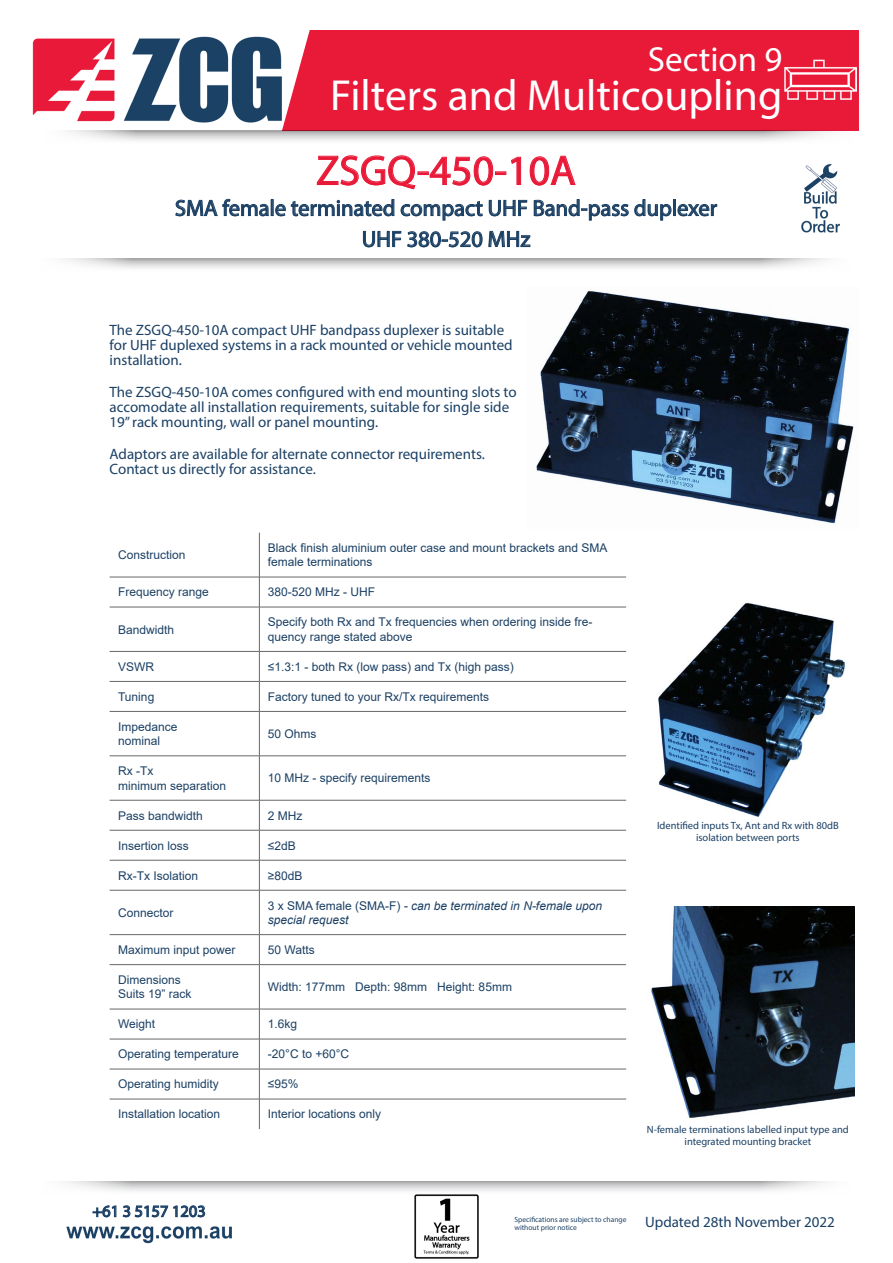
<style>
.page{position:relative;width:893px;height:1263px;background:#fff}
.page>*{position:absolute;margin:0;border:0;box-sizing:border-box;transform-origin:0 0}
.t1{font:43.65px "Myriad Pro";color:#fff}
.t2{font:42px "Myriad Pro";color:#e91938}
.t3{font:34.95px "Myriad Pro";color:#fff}
.t4{font:22.5px "Myriad Pro";color:#1b4064}
.t5{font:16.5px "Myriad Pro";color:#1b4064}
.t6{font:15px/15px "Myriad Pro";color:#1b4064}
.t7{font:12px/14.4px "Arial";color:#1b4064}
.t8{font:italic 12px/14.4px "Arial";color:#1b4064}
.t9{font:10.5px/12.6px "Myriad Pro";color:#1b4064;text-align:center}
.t10{font:7.5px "Myriad Pro";color:#1b4064}
.s1{font-style:normal}
</style>
<div class="page">
<img style="left:66px;top:1226px;width:166px;height:17px">
<svg style="left:92px;top:1205px;width:114px;height:13px"></svg>
<svg style="left:64px;top:1181px;width:764px;height:10px"></svg>
<svg style="left:65px;top:259px;width:762px;height:10px"></svg>
<div style="left:273px;top:30px;width:586px;height:101px;background:#e91938"></div>
<svg style="left:68px;top:131px;width:764px;height:10px"></svg>
<svg style="left:175px;top:198px;width:94px;height:19px"></svg>
<div style="left:271px;top:199px;width:3px;height:17px;border:1px solid #1b4064"></div>
<svg style="left:275px;top:155px;width:442px;height:93px"></svg>
<hr style="left:110px;top:577px;width:149px;height:1px;background:#67676a">
<hr style="left:110px;top:607px;width:149px;height:1px;background:#67676a">
<hr style="left:110px;top:651px;width:149px;height:1px;background:#67676a">
<hr style="left:110px;top:681px;width:149px;height:1px;background:#67676a">
<hr style="left:110px;top:711px;width:149px;height:1px;background:#67676a">
<hr style="left:110px;top:755px;width:149px;height:1px;background:#67676a">
<hr style="left:110px;top:800px;width:149px;height:1px;background:#67676a">
<hr style="left:110px;top:830px;width:149px;height:1px;background:#67676a">
<hr style="left:110px;top:860px;width:149px;height:1px;background:#67676a">
<hr style="left:110px;top:890px;width:149px;height:1px;background:#67676a">
<hr style="left:110px;top:934px;width:149px;height:1px;background:#67676a">
<hr style="left:110px;top:964px;width:149px;height:1px;background:#67676a">
<hr style="left:110px;top:1009px;width:149px;height:1px;background:#67676a">
<hr style="left:110px;top:1039px;width:149px;height:1px;background:#67676a">
<hr style="left:110px;top:1069px;width:149px;height:1px;background:#67676a">
<hr style="left:110px;top:1099px;width:149px;height:1px;background:#67676a">
<hr style="left:259px;top:533px;width:1px;height:44px;background:#67676a">
<hr style="left:259px;top:577px;width:367px;height:1px;background:#67676a">
<hr style="left:259px;top:577px;width:1px;height:30px;background:#67676a">
<hr style="left:259px;top:607px;width:367px;height:1px;background:#67676a">
<hr style="left:259px;top:607px;width:1px;height:44px;background:#67676a">
<hr style="left:259px;top:651px;width:367px;height:1px;background:#67676a">
<hr style="left:259px;top:681px;width:367px;height:1px;background:#67676a">
<svg style="left:259px;top:652px;width:1px;height:59px"></svg>
<hr style="left:259px;top:711px;width:367px;height:1px;background:#67676a">
<hr style="left:259px;top:712px;width:1px;height:44px;background:#67676a">
<hr style="left:259px;top:755px;width:367px;height:1px;background:#67676a">
<hr style="left:259px;top:756px;width:1px;height:44px;background:#67676a">
<hr style="left:259px;top:800px;width:367px;height:1px;background:#67676a">
<hr style="left:259px;top:800px;width:1px;height:30px;background:#67676a">
<hr style="left:259px;top:830px;width:367px;height:1px;background:#67676a">
<hr style="left:259px;top:830px;width:1px;height:30px;background:#67676a">
<hr style="left:259px;top:860px;width:367px;height:1px;background:#67676a">
<hr style="left:259px;top:860px;width:1px;height:30px;background:#67676a">
<hr style="left:259px;top:890px;width:367px;height:1px;background:#67676a">
<hr style="left:259px;top:890px;width:1px;height:44px;background:#67676a">
<hr style="left:259px;top:934px;width:367px;height:1px;background:#67676a">
<svg style="left:259px;top:935px;width:1px;height:29px"></svg>
<hr style="left:259px;top:964px;width:367px;height:1px;background:#67676a">
<hr style="left:259px;top:965px;width:1px;height:44px;background:#67676a">
<hr style="left:259px;top:1009px;width:367px;height:1px;background:#67676a">
<hr style="left:259px;top:1009px;width:1px;height:30px;background:#67676a">
<hr style="left:259px;top:1039px;width:367px;height:1px;background:#67676a">
<hr style="left:259px;top:1039px;width:1px;height:30px;background:#67676a">
<hr style="left:259px;top:1069px;width:367px;height:1px;background:#67676a">
<hr style="left:259px;top:1069px;width:1px;height:30px;background:#67676a">
<hr style="left:259px;top:1099px;width:367px;height:1px;background:#67676a">
<hr style="left:259px;top:1099px;width:1px;height:30px;background:#67676a">
<img style="left:32px;top:37px;width:250px;height:86px">
<img style="left:536px;top:291px;width:318px;height:233px">
<img style="left:414px;top:1194px;width:64px;height:64px">
<img style="left:801px;top:164px;width:39px;height:69px">
<img style="left:785px;top:44px;width:72px;height:72px">
<img style="left:658px;top:602px;width:188px;height:215px">
<img style="left:651px;top:907px;width:204px;height:210px">
<p class="t3" style="left:648px;top:38px;width:136px">Section 9</p>
<p class="t1" style="left:330px;top:69px;width:454px">Filters and Multicoupling</p>
<p class="t2" style="left:316px;top:145px;width:261px">ZSGQ-450-10A</p>
<p class="t4" style="left:175px;top:194px;width:544px">SMA female terminated compact UHF Band-pass duplexer</p>
<p class="t4" style="left:362px;top:225px;width:170px">UHF 380-520 MHz</p>
<p class="t6" style="left:110px;top:323px;width:405px">The ZSGQ-450-10A compact UHF bandpass duplexer is suitable for UHF duplexed systems in a rack mounted or vehicle mounted installation.</p>
<p class="t6" style="left:110px;top:385px;width:408px">The ZSGQ-450-10A comes configured with end mounting slots to accomodate all installation requirements, suitable for single side<br>19” rack mounting, wall or panel mounting.</p>
<p class="t6" style="left:110px;top:447px;width:377px">Adaptors are available for alternate connector requirements.<br>Contact us directly for assistance.</p>
<p class="t7" style="left:118px;top:548px;width:69px">Construction</p>
<p class="t7" style="left:268px;top:540px;width:341px">Black finish aluminium outer case and mount brackets and SMA female terminations</p>
<p class="t7" style="left:118px;top:585px;width:92px">Frequency range</p>
<p class="t7" style="left:268px;top:585px;width:109px">380-520 MHz - UHF</p>
<p class="t7" style="left:118px;top:622px;width:58px">Bandwidth</p>
<p class="t7" style="left:268px;top:615px;width:326px">Specify both Rx and Tx frequencies when ordering inside fre&shy;quency range stated above</p>
<p class="t7" style="left:118px;top:659px;width:37px">VSWR</p>
<p class="t7" style="left:268px;top:659px;width:247px">≤1.3:1 - both Rx (low pass) and Tx (high pass)</p>
<p class="t7" style="left:118px;top:689px;width:38px">Tuning</p>
<p class="t7" style="left:268px;top:689px;width:223px">Factory tuned to your Rx/Tx requirements</p>
<p class="t7" style="left:118px;top:719px;width:61px">Impedance</p>
<p class="t7" style="left:118px;top:734px;width:44px">nominal</p>
<p class="t7" style="left:268px;top:726px;width:50px">50 Ohms</p>
<p class="t7" style="left:118px;top:764px;width:37px">Rx -Tx</p>
<p class="t7" style="left:118px;top:778px;width:110px">minimum separation</p>
<p class="t7" style="left:268px;top:771px;width:164px">10 MHz - specify requirements</p>
<p class="t7" style="left:118px;top:808px;width:86px">Pass bandwidth</p>
<p class="t7" style="left:268px;top:808px;width:36px">2 MHz</p>
<p class="t7" style="left:118px;top:838px;width:72px">Insertion loss</p>
<p class="t7" style="left:268px;top:838px;width:29px">≤2dB</p>
<p class="t7" style="left:118px;top:868px;width:82px">Rx-Tx Isolation</p>
<p class="t7" style="left:268px;top:868px;width:36px">≥80dB</p>
<p class="t7" style="left:118px;top:905px;width:57px">Connector</p>
<p class="t8" style="left:268px;top:898px;width:336px"><span class="s1">3 x SMA female (SMA-F)</span> - can be terminated in N-female upon special request</p>
<p class="t7" style="left:118px;top:942px;width:119px">Maximum input power</p>
<p class="t7" style="left:268px;top:942px;width:48px">50 Watts</p>
<p class="t7" style="left:118px;top:972px;width:64px">Dimensions</p>
<p class="t7" style="left:118px;top:987px;width:75px">Suits 19” rack</p>
<p class="t7" style="left:268px;top:980px;width:246px">Width: 177mm Depth: 98mm Height: 85mm</p>
<p class="t7" style="left:118px;top:1017px;width:39px">Weight</p>
<p class="t7" style="left:268px;top:1017px;width:31px">1.6kg</p>
<p class="t7" style="left:118px;top:1047px;width:122px">Operating temperature</p>
<p class="t7" style="left:268px;top:1047px;width:83px">-20°C to +60°C</p>
<p class="t7" style="left:118px;top:1077px;width:102px">Operating humidity</p>
<p class="t7" style="left:268px;top:1077px;width:32px">≤95%</p>
<p class="t7" style="left:118px;top:1107px;width:104px">Installation location</p>
<p class="t7" style="left:268px;top:1107px;width:115px">Interior locations only</p>
<p class="t9" style="left:657px;top:819px;width:183px">Identified inputs Tx, Ant and Rx with 80dB isolation between ports</p>
<p class="t9" style="left:647px;top:1123px;width:203px">N-female terminations labelled input type and integrated mounting bracket</p>
<p class="t5" style="left:92px;top:1201px;width:115px">+61 3 5157 1203</p>
<p class="t10" style="left:514px;top:1214px;width:113px">Specifications are subject to change</p>
<p class="t10" style="left:514px;top:1223px;width:64px">without prior notice</p>
<p class="t6" style="left:645px;top:1214px;width:191px">Updated 28th November 2022</p>
</div>
